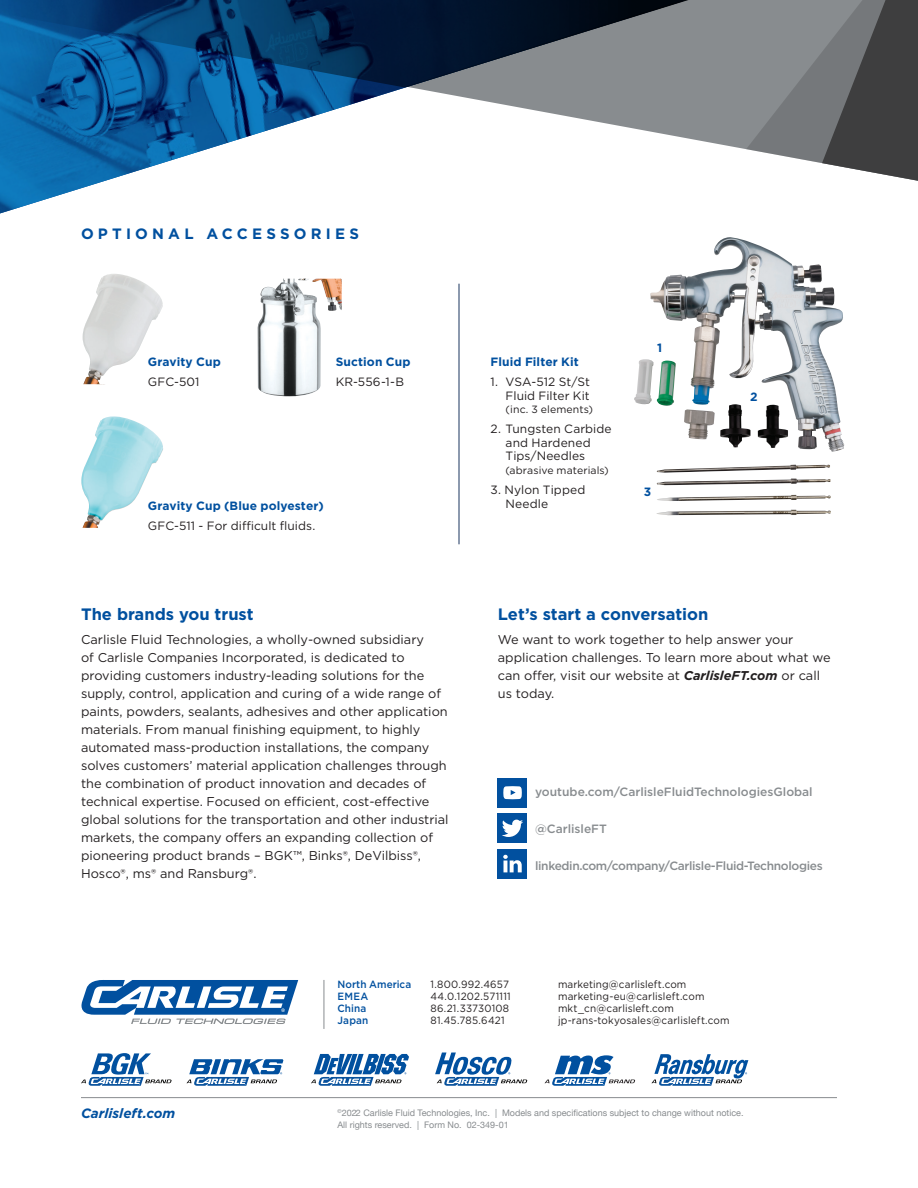
<style>
.page{position:relative;width:918px;height:1188px;background:#fff}
.page>*{position:absolute;margin:0;border:0;box-sizing:border-box;transform-origin:0 0}
.Body{font:700 16.5px "Gotham";color:#01509f}
.Section_Head{font:700 16.5px "Gotham";color:#01509f}
.body_copy{font:700 15px "Gotham";letter-spacing:.28em;color:#01509f}
.t1{font:italic 700 13.5px "Gotham";color:#01509f}
.Body-2{font:12.75px/18px "Gotham";color:#231f20}
.Body_Text{font:12px/13.5px "Gotham";letter-spacing:.005em;color:#231f20}
.Body_Text-2{font:700 12px "Gotham";letter-spacing:.01em;color:#01509f}
.Body-3{font:500 12px "Gotham";color:#888c8f}
.Body-4{font:500 12px "Gotham";letter-spacing:-.03em;color:#888c8f}
.Body_Text-3{font:10.5px "Gotham";letter-spacing:.015em;color:#231f20;scale:.95 1}
.Body_Text-4{font:10.5px "Gotham";letter-spacing:.015em;color:#231f20}
.t2{font:500 10.5px "Gotham";letter-spacing:.01em;color:#01509f;scale:.95 1}
.t3{font:9px/12px "Helvetica Neue";color:#888c8f}
.s1{font-weight:700;font-style:italic}
</style>
<div class="page">
<hr style="left:324px;top:980px;width:1px;height:49px;background:#888c8f">
<svg style="left:81px;top:980px;width:217px;height:44px"></svg>
<hr style="left:81px;top:1097px;width:756px;height:1px;background:#888c8f">
<svg style="left:81px;top:1053px;width:91px;height:33px"></svg>
<svg style="left:545px;top:1055px;width:90px;height:31px"></svg>
<svg style="left:187px;top:1059px;width:96px;height:27px"></svg>
<svg style="left:435px;top:1053px;width:92px;height:33px"></svg>
<svg style="left:651px;top:1054px;width:97px;height:32px"></svg>
<svg style="left:311px;top:1054px;width:98px;height:32px"></svg>
<div style="left:498px;top:778px;width:29px;height:29px;background:#01509f"></div>
<svg style="left:503px;top:786px;width:19px;height:13px"></svg>
<div style="left:498px;top:849px;width:29px;height:29px;background:#01509f"></div>
<svg style="left:503px;top:855px;width:19px;height:17px"></svg>
<div style="left:498px;top:814px;width:29px;height:29px;background:#01509f"></div>
<svg style="left:502px;top:820px;width:21px;height:17px"></svg>
<img style="left:0;top:88px;width:307px;height:125px">
<svg style="left:0;top:0;width:307px;height:88px;background:#084e88"></svg>
<svg style="left:307px;top:0;width:429px;height:148px"></svg>
<svg style="left:736px;top:0;width:182px;height:181px;background:#757779"></svg>
<img style="left:650px;top:237px;width:194px;height:215px">
<img style="left:257px;top:279px;width:85px;height:117px">
<img style="left:81px;top:416px;width:82px;height:112px">
<img style="left:83px;top:274px;width:80px;height:110px">
<hr style="left:459px;top:284px;width:1px;height:260px;background:#1a355e">
<p class="body_copy" style="left:81px;top:224px;width:279px">OPTIONAL ACCESSORIES</p>
<p class="Body_Text-2" style="left:148px;top:354px;width:74px">Gravity Cup</p>
<p class="Body_Text" style="left:148px;top:375px;width:53px">GFC-501</p>
<p class="Body_Text-2" style="left:336px;top:354px;width:76px">Suction Cup</p>
<p class="Body_Text" style="left:336px;top:375px;width:70px">KR-556-1-B</p>
<p class="Body_Text-2" style="left:148px;top:497px;width:177px">Gravity Cup (Blue polyester)</p>
<p class="Body_Text" style="left:148px;top:519px;width:169px">GFC-511 - For difficult fluids.</p>
<p class="Section_Head" style="left:81px;top:603px;width:174px">The brands you trust</p>
<p class="Body-2" style="left:81px;top:631px;width:369px">Carlisle Fluid Technologies, a wholly-owned subsidiary<br>of Carlisle Companies Incorporated, is dedicated to providing customers industry-leading solutions for the supply, control, application and curing of a wide range of paints, powders, sealants, adhesives and other application materials. From manual finishing equipment, to highly automated mass-production installations, the company solves customers’ material application challenges through the combination of product innovation and decades of technical expertise. Focused on efficient, cost-effective global solutions for the transportation and other industrial markets, the company offers an expanding collection of pioneering product brands – BGK™, Binks®, DeVilbiss®, Hosco®, ms® and Ransburg®.</p>
<p class="Body_Text-2" style="left:491px;top:354px;width:90px">Fluid Filter Kit</p>
<p class="Body_Text" style="left:491px;top:375px;width:101px;text-align:right">1. VSA-512 St/St<br>Fluid Filter Kit</p>
<p class="Body_Text-4" style="left:506px;top:403px;width:89px">(inc. 3 elements)</p>
<p class="Body_Text" style="left:506px;top:422px;width:108px;text-indent:-15px">2. Tungsten Carbide and Hardened<br>Tips/Needles</p>
<p class="Body_Text-4" style="left:506px;top:464px;width:105px">(abrasive materials)</p>
<p class="Body_Text" style="left:506px;top:483px;width:81px;text-indent:-15px">3. Nylon Tipped<br>Needle</p>
<p class="Body_Text-2" style="left:657px;top:339px;width:7px">1</p>
<p class="Body_Text-2" style="left:644px;top:483px;width:9px">3</p>
<p class="Body_Text-2" style="left:750px;top:389px;width:9px">2</p>
<p class="Body" style="left:498px;top:603px;width:212px">Let’s start a conversation</p>
<p class="Body-2" style="left:498px;top:631px;width:334px">We want to work together to help answer your application challenges. To learn more about what we can offer, visit our website at <span class="s1">CarlisleFT.com</span> or call us today.</p>
<p class="Body-3" style="left:535px;top:784px;width:279px">youtube.com/CarlisleFluidTechnologiesGlobal</p>
<p class="Body-3" style="left:535px;top:821px;width:73px">@CarlisleFT</p>
<p class="Body-4" style="left:535px;top:858px;width:289px">linkedin.com/company/Carlisle-Fluid-Technologies</p>
<p class="t1" style="left:81px;top:1104px;width:96px">Carlisleft.com</p>
<p class="t2" style="left:338px;top:978px;width:79px">North America</p>
<p class="Body_Text-3" style="left:430px;top:978px;width:84px">1.800.992.4657</p>
<p class="Body_Text-3" style="left:558px;top:978px;width:137px">marketing@carlisleft.com</p>
<p class="t2" style="left:338px;top:990px;width:34px">EMEA</p>
<p class="Body_Text-3" style="left:430px;top:990px;width:86px">44.0.1202.571111</p>
<p class="Body_Text-3" style="left:558px;top:990px;width:156px">marketing-eu@carlisleft.com</p>
<p class="t2" style="left:338px;top:1002px;width:32px">China</p>
<p class="Body_Text-3" style="left:430px;top:1002px;width:84px">86.21.33730108</p>
<p class="Body_Text-3" style="left:558px;top:1002px;width:124px">mkt_cn@carlisleft.com</p>
<p class="t2" style="left:338px;top:1014px;width:34px">Japan</p>
<p class="Body_Text-3" style="left:430px;top:1014px;width:80px">81.45.785.6421</p>
<p class="Body_Text-3" style="left:558px;top:1014px;width:182px">jp-rans-tokyosales@carlisleft.com</p>
<p class="t3" style="left:338px;top:1107px;width:408px"><sup>©</sup>2022 Carlisle Fluid Technologies, Inc. | Models and specifications subject to change without notice.<br>All rights reserved. | Form No. 02-349-01</p>
</div>
